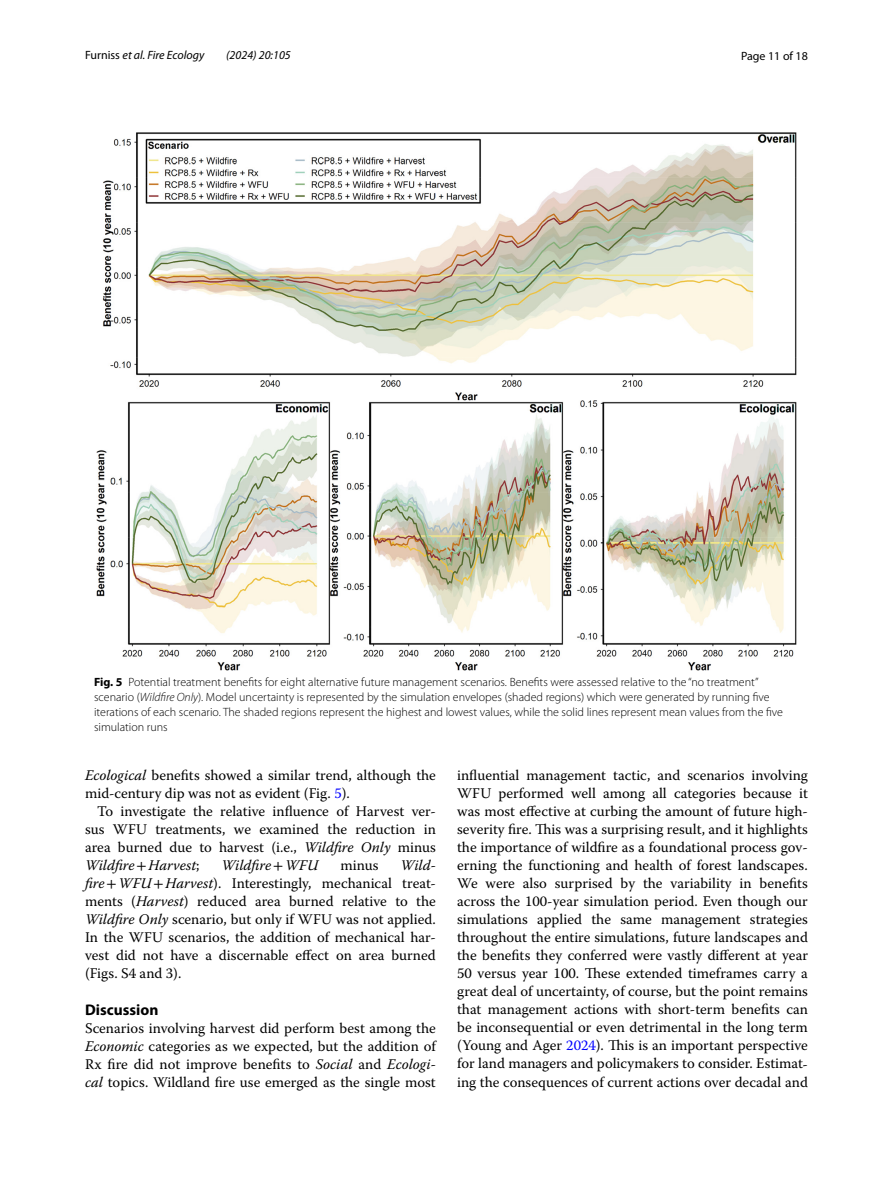
<style>
.page{position:relative;width:893px;height:1187px;background:#fff}
.page>*{position:absolute;margin:0;border:0;box-sizing:border-box;transform-origin:0 0}
.t1{font:700 15.45px "Myriad Pro";color:#000}
.t2{font:14.7px/18px "Warnock Pro";color:#000;text-align:justify}
.t3{font:italic 14.7px "Warnock Pro";color:#000}
.t4{font:300 12px/15px "Myriad Pro";color:#000}
.t5{font:italic 12px "Myriad Pro";color:#000}
.t6{font:12px "Myriad Pro";color:#000}
.s1{font-style:normal}
.s2{font-weight:700}
.s3{font-style:italic}
.s4{color:#00f}
.s5{font-family:"STIX"}
.s6{font-family:"STIX";font-style:normal}
</style>
<div class="page">
<img style="left:96px;top:133px;width:701px;height:537px">
<p class="t5" style="left:85px;top:48px;width:121px"><span class="s1">Furniss</span> et al. Fire Ecology</p>
<p class="t5" style="left:226px;top:48px;width:66px">(2024) 20:105</p>
<p class="t6" style="left:741px;top:48px;width:68px">Page 11 of 18</p>
<p class="t4" style="left:94px;top:674px;width:690px"><span class="s2">Fig. 5</span> Potential treatment benefits for eight alternative future management scenarios. Benefits were assessed relative to the “no treatment” scenario (<span class="s3">Wildfire Only</span>). Model uncertainty is represented by the simulation envelopes (shaded regions) which were generated by running five iterations of each scenario. The shaded regions represent the highest and lowest values, while the solid lines represent mean values from the five simulation runs</p>
<p class="t2" style="left:85px;top:766px;width:352px"><span class="s3">Ecological</span> benefits showed a similar trend, although the mid-century dip was not as evident (Fig. <span class="s4">5</span>).</p>
<p class="t2" style="left:85px;top:802px;width:352px;text-indent:12px">To investigate the relative influence of Harvest ver&shy;sus WFU treatments, we examined the reduction in area burned due to harvest (i.e., <span class="s3">Wildfire Only</span> minus <span class="s3">Wildfire</span><span class="s5">+</span><span class="s3">Harvest</span>;</p>
<p class="t2" style="left:85px;top:856px;width:352px;text-indent:316px"><span class="s3">Wild&shy;fire</span><span class="s5">+</span><span class="s3">WFU</span><span class="s5">+</span><span class="s3">Harvest</span>). Interestingly, mechanical treat&shy;ments (<span class="s3">Harvest</span>) reduced area burned relative to the <span class="s3">Wildfire Only</span> scenario, but only if WFU was not applied.<br>In the WFU scenarios, the addition of mechanical har&shy;vest did not have a discernable effect on area burned (Figs. S4 and 3).</p>
<p class="t1" style="left:85px;top:999px;width:75px">Discussion</p>
<p class="t2" style="left:85px;top:1018px;width:352px">Scenarios involving harvest did perform best among the <span class="s3">Economic</span> categories as we expected, but the addition of Rx fire did not improve benefits to <span class="s3">Social</span> and <span class="s3">Ecologi&shy;cal</span> topics. Wildland fire use emerged as the single most</p>
<p class="t3" style="left:222px;top:856px;width:98px">Wildfire<span class="s6">+</span>WFU</p>
<p class="t2" style="left:340px;top:856px;width:40px">minus</p>
<p class="t2" style="left:457px;top:766px;width:352px">influential management tactic, and scenarios involving WFU performed well among all categories because it was most effective at curbing the amount of future high&shy;severity fire. This was a surprising result, and it highlights the importance of wildfire as a foundational process gov&shy;erning the functioning and health of forest landscapes.<br>We were also surprised by the variability in benefits across the 100-year simulation period. Even though our simulations applied the same management strategies throughout the entire simulations, future landscapes and the benefits they conferred were vastly different at year 50 versus year 100. These extended timeframes carry a great deal of uncertainty, of course, but the point remains that management actions with short-term benefits can be inconsequential or even detrimental in the long term (Young and Ager <span class="s4">2024</span>). This is an important perspective for land managers and policymakers to consider. Estimat&shy;ing the consequences of current actions over decadal and</p>
</div>
